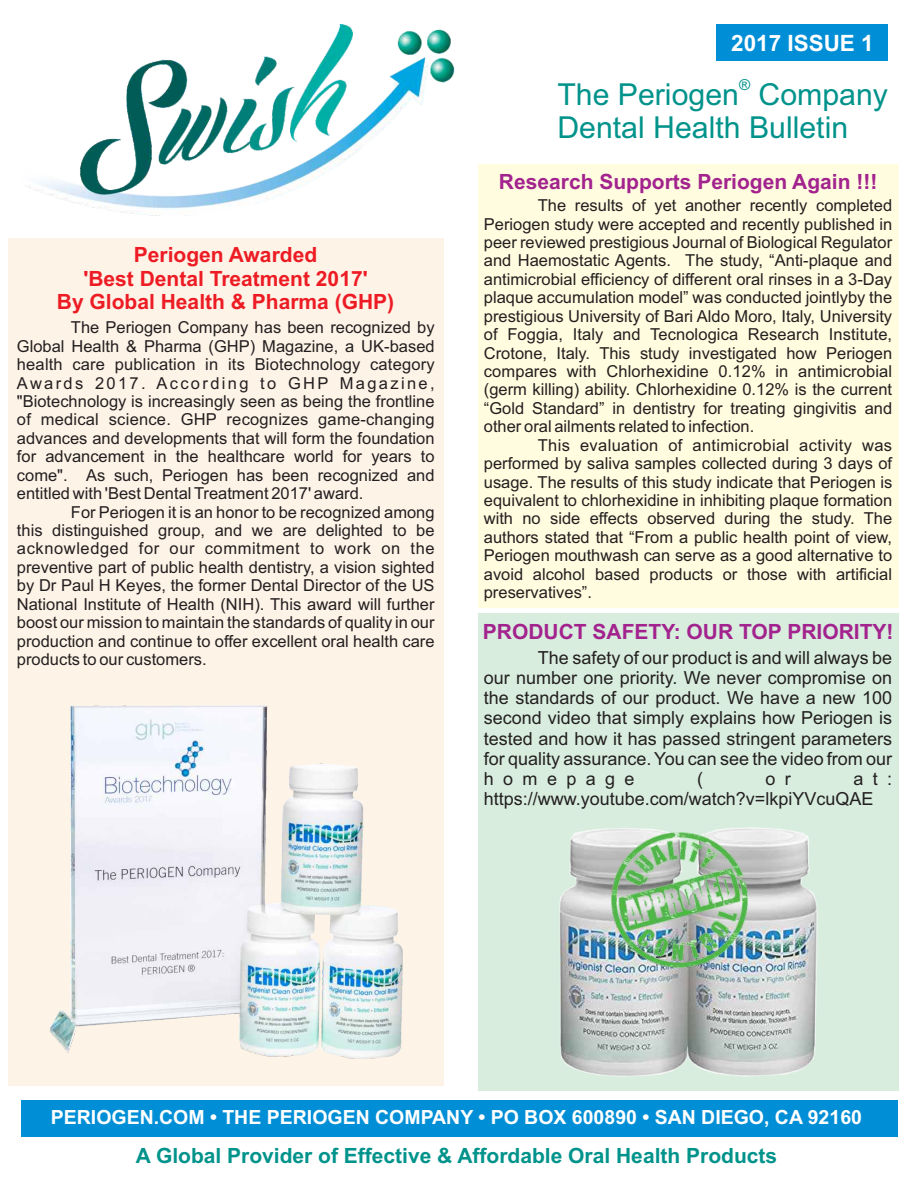
<style>
.page{position:relative;width:918px;height:1188px;background:#fff}
.page>*{position:absolute;margin:0;border:0;box-sizing:border-box;transform-origin:0 0}
.t1{font:30.3px/33.8px "Arial";color:#00938b}
.t2{font:700 22.5px "Arial";color:#fff}
.t3{font:700 21px/23.4px "Arial";color:#ed1c24;text-align:center}
.t4{font:700 21px "Arial";color:#a3238e}
.t5{font:700 21px "Arial";color:#00938b}
.t6{font:700 19.5px "Arial";color:#fff}
.t7{font:18px/20.1px "Arial";color:#231f20;text-align:justify}
.t8{font:16.5px/18.5px "Arial";color:#231f20;text-align:justify}
.t9{font:15.15px "Arial";color:#00938b}
</style>
<div class="page">
<div style="left:478px;top:614px;width:421px;height:477px;background:#d8edde"></div>
<div style="left:478px;top:164px;width:421px;height:444px;background:#fffcdf"></div>
<div style="left:8px;top:239px;width:436px;height:847px;background:#fef3e7"></div>
<img style="left:29px;top:24px;width:426px;height:192px">
<div style="left:21px;top:1100px;width:876px;height:37px;background:#008fd6"></div>
<div style="left:716px;top:24px;width:172px;height:37px;background:#008fd6"></div>
<img style="left:49px;top:705px;width:354px;height:354px">
<img style="left:559px;top:828px;width:259px;height:248px">
<img style="left:612px;top:833px;width:135px;height:135px">
<h2 class="t2" style="left:731px;top:34px;width:144px">2017 ISSUE 1</h2>
<p class="t9" style="left:739px;top:78px;width:13px">®</p>
<h1 class="t1" style="left:557px;top:80px;width:332px">The Periogen Company<br>Dental Health Bulletin</h1>
<p class="t3" style="left:57px;top:245px;width:339px">Periogen Awarded<br>'Best Dental Treatment 2017'<br>By Global Health &amp; Pharma (GHP)</p>
<p class="t8" style="left:17px;top:320px;width:419px;text-indent:54px">The Periogen Company has been recognized by Global Health &amp; Pharma (GHP) Magazine, a UK-based health care publication in its Biotechnology category Awards 2017. According to GHP Magazine, "Biotechnology is increasingly seen as being the frontline of medical science. GHP recognizes game-changing advances and developments that will form the foundation for advancement in the healthcare world for years to come". As such, Periogen has been recognized and entitled with 'Best Dental Treatment 2017' award.</p>
<p class="t8" style="left:17px;top:504px;width:419px;text-indent:54px">For Periogen it is an honor to be recognized among this distinguished group, and we are delighted to be acknowledged for our commitment to work on the preventive part of public health dentistry, a vision sighted by Dr Paul H Keyes, the former Dental Director of the US National Institute of Health (NIH). This award will further boost our mission to maintain the standards of quality in our production and continue to offer excellent oral health care products to our customers.</p>
<p class="t4" style="left:499px;top:173px;width:380px">Research Supports Periogen Again !!!</p>
<p class="t8" style="left:484px;top:198px;width:410px;text-indent:54px">The results of yet another recently completed Periogen study were accepted and recently published in peer reviewed prestigious Journal of Biological Regulator and Haemostatic Agents. The study, “Anti-plaque and antimicrobial efficiency of different oral rinses in a 3-Day plaque accumulation model” was conducted jointlyby the prestigious University of Bari Aldo Moro, Italy, University of Foggia, Italy and Tecnologica Research Institute, Crotone, Italy. This study investigated how Periogen compares with Chlorhexidine 0.12% in antimicrobial (germ killing) ability. Chlorhexidine 0.12% is the current “Gold Standard” in dentistry for treating gingivitis and other oral ailments related to infection.</p>
<p class="t8" style="left:484px;top:437px;width:410px;text-indent:54px">This evaluation of antimicrobial activity was performed by saliva samples collected during 3 days of usage. The results of this study indicate that Periogen is equivalent to chlorhexidine in inhibiting plaque formation with no side effects observed during the study. The authors stated that “From a public health point of view, Periogen mouthwash can serve as a good alternative to avoid alcohol based products or those with artificial preservatives”.</p>
<p class="t4" style="left:483px;top:623px;width:412px">PRODUCT SAFETY: OUR TOP PRIORITY!</p>
<p class="t7" style="left:484px;top:649px;width:410px;text-indent:54px">The safety of our product is and will always be our number one priority. We never compromise on the standards of our product. We have a new 100 second video that simply explains how Periogen is tested and how it has passed stringent parameters for quality assurance. You can see the video from our homepage</p>
<p class="t7" style="left:697px;top:770px;width:7px">(</p>
<p class="t7" style="left:766px;top:770px;width:27px">o r</p>
<p class="t7" style="left:484px;top:770px;width:410px;text-indent:370px">at: https://www.youtube.com/watch?v=lkpiYVcuQAE</p>
<p class="t6" style="left:51px;top:1110px;width:813px">PERIOGEN.COM • THE PERIOGEN COMPANY • PO BOX 600890 • SAN DIEGO, CA 92160</p>
<p class="t5" style="left:136px;top:1148px;width:643px">A Global Provider of Effective &amp; Affordable Oral Health Products</p>
</div>
